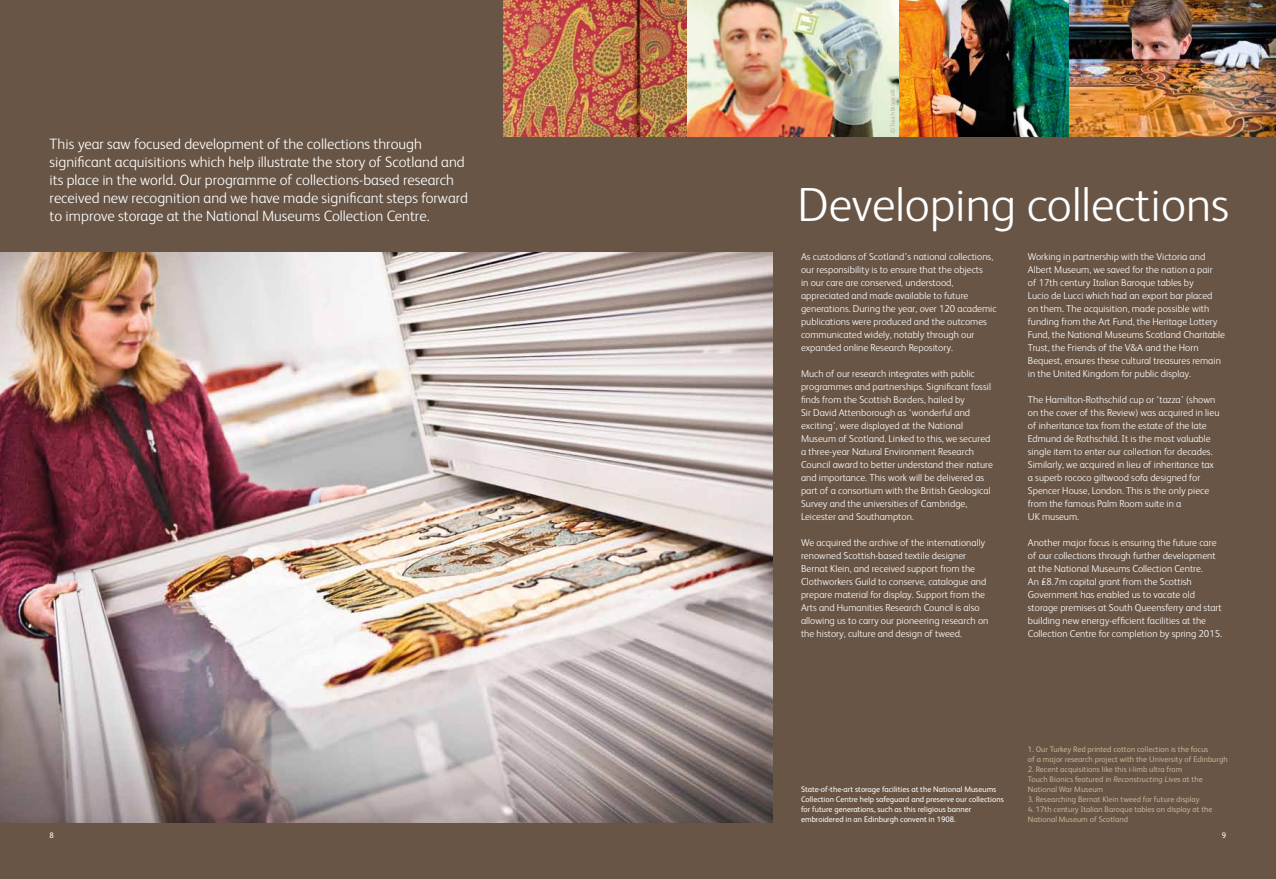
<style>
.page{position:relative;width:1276px;height:879px;background:#685546}
.page>*{position:absolute;margin:0;border:0;box-sizing:border-box;transform-origin:0 0}
.t1{font:300 48px "FS Albert";color:#fff}
.t2{font:300 15px/18px "FS Albert";color:#fff}
.t3{font:300 10px/13px "FS Albert";color:#fff}
.t4{font:8px/10px "FS Albert";color:#c4b595}
.t5{font:8px/10px "FS Albert";color:#fff}
.t6{font:300 6px "FS Albert";color:#a49990}
.s1{font-style:italic}
</style>
<div class="page">
<img style="left:0;top:252px;width:772px;height:570px">
<img style="left:1068px;top:0;width:208px;height:136px">
<img style="left:503px;top:0;width:384px;height:136px">
<img style="left:887px;top:0;width:181px;height:136px">
<p class="t2" style="left:50px;top:134px;width:420px">This year saw focused development of the collections through significant acquisitions which help illustrate the story of Scotland and its place in the world. Our programme of collections-based research received new recognition and we have made significant steps forward to improve storage at the National Museums Collection Centre.</p>
<p class="t6" style="left:889px;top:133px;width:46px;rotate:-90deg">© Touch Bionics®</p>
<h1 class="t1" style="left:797px;top:173px;width:433px">Developing collections</h1>
<p class="t3" style="left:801px;top:250px;width:197px">As custodians of Scotland’s national collections, our responsibility is to ensure that the objects<br>in our care are conserved, understood, appreciated and made available to future generations. During the year, over 120 academic publications were produced and the outcomes communicated widely, notably through our expanded online Research Repository.</p>
<p class="t3" style="left:801px;top:367px;width:193px">Much of our research integrates with public programmes and partnerships. Significant fossil finds from the Scottish Borders, hailed by<br>Sir David Attenborough as ‘wonderful and exciting’, were displayed at the National Museum of Scotland. Linked to this, we secured a three-year Natural Environment Research Council award to better understand their nature and importance. This work will be delivered as part of a consortium with the British Geological Survey and the universities of Cambridge, Leicester and Southampton.</p>
<p class="t3" style="left:801px;top:536px;width:189px">We acquired the archive of the internationally renowned Scottish-based textile designer Bernat Klein, and received support from the Clothworkers Guild to conserve, catalogue and prepare material for display. Support from the Arts and Humanities Research Council is also allowing us to carry our pioneering research on the history, culture and design of tweed.</p>
<p class="t3" style="left:1028px;top:250px;width:199px">Working in partnership with the Victoria and Albert Museum, we saved for the nation a pair<br>of 17th century Italian Baroque tables by<br>Lucio de Lucci which had an export bar placed on them. The acquisition, made possible with funding from the Art Fund, the Heritage Lottery Fund, the National Museums Scotland Charitable Trust, the Friends of the V&amp;A and the Horn Bequest, ensures these cultural treasures remain in the United Kingdom for public display.</p>
<p class="t3" style="left:1028px;top:393px;width:193px">The Hamilton-Rothschild cup or ‘tazza’ (shown on the cover of this Review) was acquired in lieu of inheritance tax from the estate of the late Edmund de Rothschild. It is the most valuable single item to enter our collection for decades.<br>Similarly, we acquired in lieu of inheritance tax a superb rococo giltwood sofa designed for Spencer House, London. This is the only piece from the famous Palm Room suite in a<br>UK museum.</p>
<p class="t3" style="left:1028px;top:536px;width:196px">Another major focus is ensuring the future care of our collections through further development at the National Museums Collection Centre.<br>An £8.7m capital grant from the Scottish Government has enabled us to vacate old storage premises at South Queensferry and start building new energy-efficient facilities at the Collection Centre for completion by spring 2015.</p>
<p class="t5" style="left:801px;top:784px;width:204px">State-of-the-art storage facilities at the National Museums Collection Centre help safeguard and preserve our collections for future generations, such as this religious banner embroidered in an Edinburgh convent in 1908.</p>
<p class="t4" style="left:1028px;top:744px;width:201px">1. Our Turkey Red printed cotton collection is the focus<br>of a major research project with the University of Edinburgh</p>
<p class="t4" style="left:1028px;top:764px;width:176px">2. Recent acquisitions like this i-limb ultra from<br>Touch Bionics featured in <span class="s1">Reconstructing Live</span>s at the<br>National War Museum</p>
<p class="t4" style="left:1028px;top:794px;width:173px">3. Researching Bernat Klein tweed for future display</p>
<p class="t4" style="left:1028px;top:804px;width:186px">4. 17th century Italian Baroque tables on display at the<br>National Museum of Scotland</p>
<p class="t5" style="left:50px;top:830px;width:6px">8</p>
<p class="t5" style="left:1222px;top:830px;width:6px">9</p>
</div>
